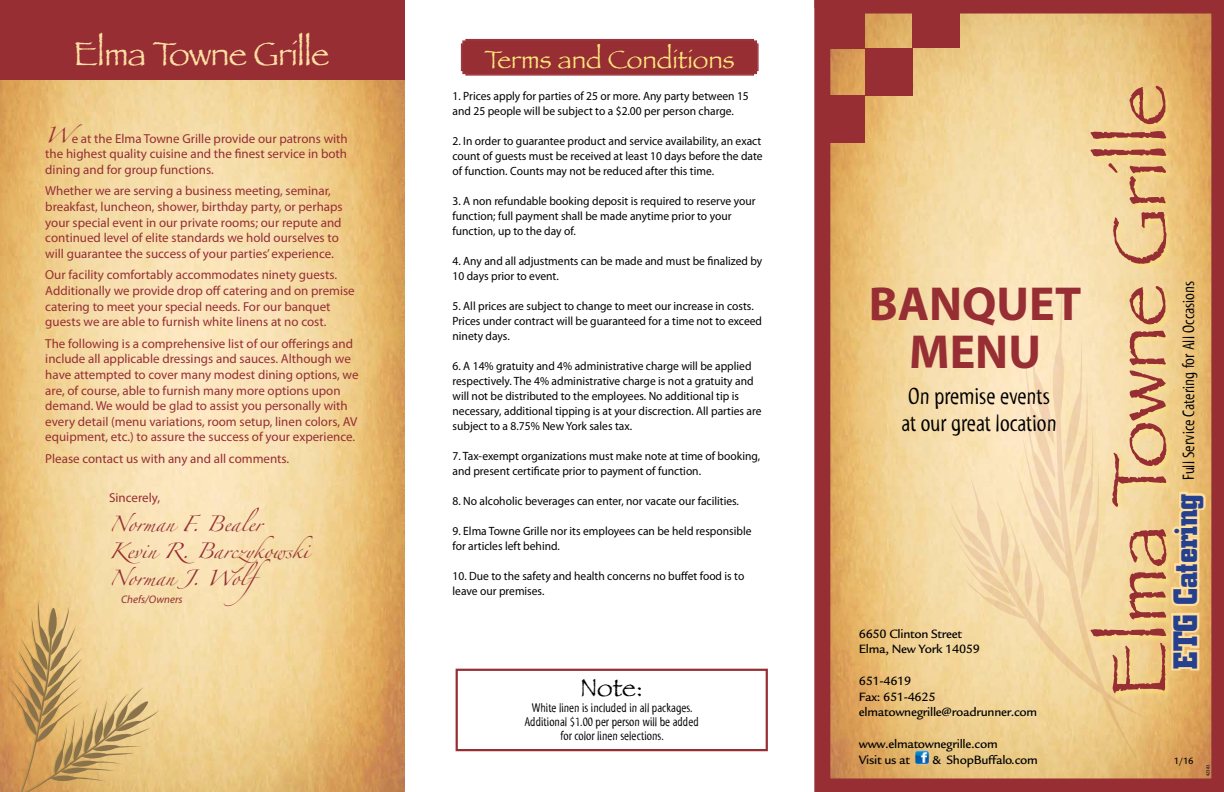
<style>
.page{position:relative;width:1224px;height:792px;background:#fff}
.page>*{position:absolute;margin:0;border:0;box-sizing:border-box;transform-origin:0 0}
.t1{font:79.2px "Papyrus";color:#962e34}
.t2{font:700 47.9px/47.9px "Myriad Pro";color:#962e34;text-align:center}
.t3{font:34.5px "Papyrus";letter-spacing:-.02em;color:#ffdfa4}
.t4{font:700 33.5px "City";color:#25408f;scale:.95 1}
.t5{font:26px "Papyrus";color:#ffe87d}
.t6{font:26px "Papyrus";color:#000}
.t7{font:24px/27px "Myriad Std Tilt";color:#000}
.t8{font:16.8px "Myriad Std Tilt";color:#000}
.t9{font:14px/27px "Zapfino";color:#962e34}
.t10{font:500 13.1px/15.8px "Legacy Sans";letter-spacing:-.02em;color:#000}
.t11{font:13px/15.6px "Myriad Pro";color:#962e34}
.t12{font:13px/14px "Myriad Std Tilt";color:#000;text-align:center}
.t13{font:12px/15px "Myriad Pro";color:#000;scale:.96 1}
.t14{font:italic 11px "Myriad Pro";color:#962e34}
.t15{font:500 10px "Legacy Sans";color:#000}
.t16{font:4px "Monaco";color:#000}
.s1{font-family:"Zapfino";font-size:14px}
</style>
<div class="page">
<div style="left:461px;top:39px;width:297px;height:36px;background:#962e34"></div>
<div style="left:456px;top:669px;width:312px;height:82px;border:2px solid #962e34"></div>
<img style="left:0;top:79px;width:405px;height:713px">
<div style="left:0;top:0;width:405px;height:79px;background:#962e34"></div>
<img style="left:830px;top:13px;width:381px;height:765px">
<div style="left:814px;top:0;width:16px;height:792px;background:#962e34"></div>
<div style="left:817px;top:0;width:407px;height:13px;background:#962e34"></div>
<div style="left:823px;top:778px;width:401px;height:14px;background:#962e34"></div>
<div style="left:817px;top:1px;width:47px;height:47px;background:#962e34"></div>
<div style="left:865px;top:48px;width:47px;height:48px;background:#962e34"></div>
<div style="left:913px;top:0;width:47px;height:48px;background:#962e34"></div>
<div style="left:817px;top:96px;width:47px;height:47px;background:#962e34"></div>
<div style="left:1090px;top:85px;width:84px;height:615px;background:#ffe87d;opacity:.5"></div>
<svg style="left:1149px;top:776px;width:20px;height:3px"></svg>
<svg style="left:1047px;top:276px;width:102px;height:500px;background:#f2d69d"></svg>
<svg style="left:969px;top:473px;width:184px;height:248px;background:#f2d69b"></svg>
<svg style="left:949px;top:315px;width:151px;height:311px;background:#f7deb4"></svg>
<img style="left:915px;top:751px;width:14px;height:14px">
<svg style="left:0;top:598px;width:159px;height:194px;background:#dab476"></svg>
<svg style="left:1169px;top:489px;width:39px;height:184px;background:#f3cd88"></svg>
<div style="left:1211px;top:0;width:13px;height:792px;background:#962e34"></div>
<h3 class="t3" style="left:73px;top:33px;width:258px">Elma Towne Grille</h3>
<p class="t11" style="left:45px;top:130px;width:304px;text-align:justify"><span class="s1">W</span>e at the Elma Towne Grille provide our patrons with the highest quality cuisine and the finest service in both dining and for group functions.</p>
<p class="t11" style="left:45px;top:183px;width:299px">Whether we are serving a business meeting, seminar, breakfast, luncheon, shower, birthday party, or perhaps your special event in our private rooms; our repute and continued level of elite standards we hold ourselves to will guarantee the success of your parties’ experience.</p>
<p class="t11" style="left:45px;top:267px;width:311px">Our facility comfortably accommodates ninety guests.<br>Additionally we provide drop off catering and on premise catering to meet your special needs. For our banquet guests we are able to furnish white linens at no cost.</p>
<p class="t11" style="left:45px;top:335px;width:315px">The following is a comprehensive list of our offerings and include all applicable dressings and sauces. Although we have attempted to cover many modest dining options, we are, of course, able to furnish many more options upon demand. We would be glad to assist you personally with every detail (menu variations, room setup, linen colors, AV equipment, etc.) to assure the success of your experience.</p>
<p class="t11" style="left:45px;top:451px;width:245px">Please contact us with any and all comments.</p>
<p class="t11" style="left:109px;top:490px;width:52px">Sincerely,</p>
<p class="t9" style="left:109px;top:513px;width:205px">Norman F. Bealer<br>Kevin R. Barczykowski<br>Norman J. Wolf</p>
<p class="t14" style="left:121px;top:593px;width:63px">Chefs/Owners</p>
<h3 class="t5" style="left:485px;top:44px;width:252px">Terms and Conditions</h3>
<p class="t13" style="left:453px;top:88px;width:310px">1. Prices apply for parties of 25 or more. Any party between 15 and 25 people will be subject to a $2.00 per person charge.</p>
<p class="t13" style="left:453px;top:133px;width:324px;text-align:justify">2. In order to guarantee product and service availability, an exact count of guests must be received at least 10 days before the date of function. Counts may not be reduced after this time.</p>
<p class="t13" style="left:453px;top:193px;width:317px">3. A non refundable booking deposit is required to reserve your function; full payment shall be made anytime prior to your function, up to the day of.</p>
<p class="t13" style="left:453px;top:253px;width:324px">4. Any and all adjustments can be made and must be finalized by<br>10 days prior to event.</p>
<p class="t13" style="left:453px;top:298px;width:324px">5. All prices are subject to change to meet our increase in costs.<br>Prices under contract will be guaranteed for a time not to exceed ninety days.</p>
<p class="t13" style="left:453px;top:358px;width:323px">6. A 14% gratuity and 4% administrative charge will be applied respectively. The 4% administrative charge is not a gratuity and will not be distributed to the employees. No additional tip is necessary, additional tipping is at your discrection. All parties are subject to a 8.75% New York sales tax.</p>
<p class="t13" style="left:453px;top:448px;width:322px">7. Tax-exempt organizations must make note at time of booking, and present certificate prior to payment of function.</p>
<p class="t13" style="left:453px;top:493px;width:300px">8. No alcoholic beverages can enter, nor vacate our facilities.</p>
<p class="t13" style="left:453px;top:523px;width:313px">9. Elma Towne Grille nor its employees can be held responsible for articles left behind.</p>
<p class="t13" style="left:453px;top:568px;width:305px">10. Due to the safety and health concerns no buffet food is to leave our premises.</p>
<h3 class="t6" style="left:580px;top:672px;width:64px">Note:</h3>
<p class="t12" style="left:524px;top:701px;width:176px">White linen is included in all packages.<br>Additional $1.00 per person will be added for color linen selections.</p>
<h1 class="t1" style="left:1091px;top:698px;width:616px;rotate:-90deg">Elma Towne Grille</h1>
<h3 class="t8" style="left:1179px;top:480px;width:201px;rotate:-90deg">Full Service Catering for All Occasions</h3>
<h2 class="t2" style="left:869px;top:278px;width:214px">BANQUET<br>MENU</h2>
<h3 class="t7" style="left:901px;top:383px;width:157px">On premise events at our great location</h3>
<h3 class="t4" style="left:1167px;top:669px;width:186px;rotate:-90deg">ETG Catering</h3>
<p class="t10" style="left:859px;top:626px;width:123px">6650 Clinton Street<br>Elma, New York 14059</p>
<p class="t10" style="left:859px;top:673px;width:180px">651-4619<br>Fax: 651-4625 elmatownegrille@roadrunner.com</p>
<p class="t10" style="left:859px;top:736px;width:140px">www.elmatownegrille.com<br>Visit us at</p>
<p class="t10" style="left:932px;top:752px;width:107px">&amp; ShopBuffalo.com</p>
<p class="t15" style="left:1174px;top:755px;width:21px">1/16</p>
<p class="t16" style="left:1205px;top:776px;width:13px;rotate:-90deg">42383</p>
</div>
